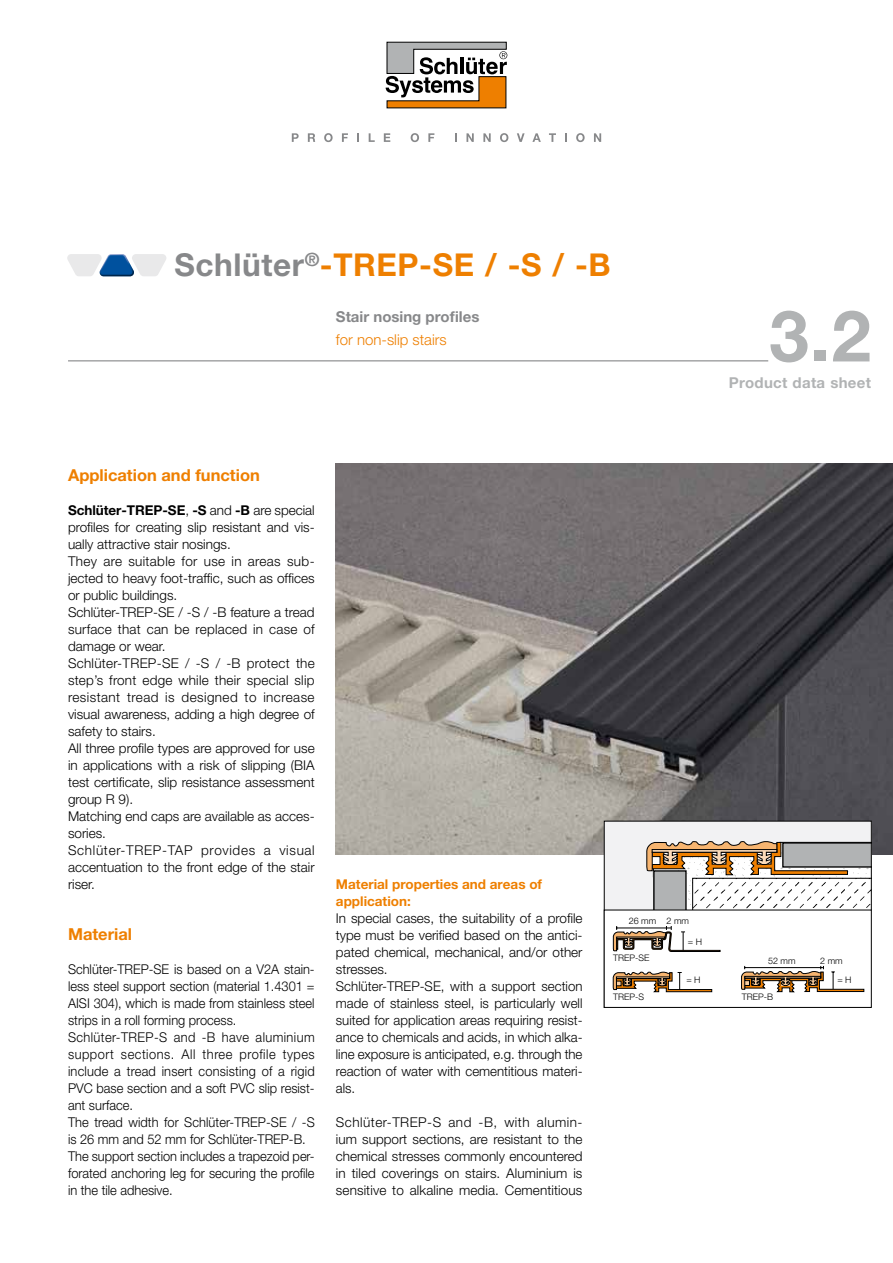
<style>
.page{position:relative;width:893px;height:1263px;background:#fff}
.page>*{position:absolute;margin:0;border:0;box-sizing:border-box;transform-origin:0 0}
.Datenblatt_Nr{font:700 71.25px "Helvetica Neue LT Pro";color:#b1b3b4}
.Titel{font:700 31.5px "Helvetica Neue LT Pro";letter-spacing:.02em;color:#ee7f00}
.Überschrift{font:700 16.5px "Helvetica Neue LT Pro";color:#ee7f00}
.Untertitel_1{font:700 15px "Helvetica Neue LT Pro";color:#87888a}
.Untertitel_2{font:300 15px "Helvetica Neue LT Pro";color:#ee7f00}
.Datenblatt_Sprachen{font:700 15px "Helvetica Neue LT Pro";letter-spacing:.02em;color:#b1b3b4}
.Fließtext{font:300 13.5px/17px "Helvetica Neue LT Pro";color:#000;text-align:justify}
.Fließtext-2{font:300 13.5px/17px "Helvetica Neue LT Pro";color:#000;text-align:justify;scale:.95 1}
.Unter-Überschrift{font:700 13.5px/17px "Helvetica Neue LT Pro";color:#ee7f00}
.Zeichnungs-Texte{font:300 9px "Helvetica Neue LT Pro";color:#000}
.Produktbeschreibung{font:300 9px "Helvetica Neue LT Pro";color:#000}
.s1{color:#87888a}
.s2{font-weight:700}
</style>
<div class="page">
<img style="left:336px;top:463px;width:557px;height:392px">
<div style="left:606px;top:823px;width:264px;height:86px;background:#f2f2f3"></div>
<div style="left:604px;top:909px;width:268px;height:99px;border:1px solid #000"></div>
<svg style="left:613px;top:841px;width:259px;height:152px"></svg>
<hr style="left:68px;top:360px;width:700px;height:1px;background:#87888a">
<svg style="left:67px;top:254px;width:99px;height:22px"></svg>
<svg style="left:386px;top:42px;width:121px;height:66px"></svg>
<svg style="left:292px;top:133px;width:7px;height:9px"></svg>
<svg style="left:308px;top:133px;width:7px;height:9px"></svg>
<svg style="left:324px;top:133px;width:9px;height:9px"></svg>
<svg style="left:342px;top:133px;width:6px;height:9px"></svg>
<svg style="left:357px;top:133px;width:2px;height:9px"></svg>
<svg style="left:369px;top:133px;width:6px;height:9px"></svg>
<svg style="left:384px;top:133px;width:6px;height:9px"></svg>
<svg style="left:411px;top:133px;width:8px;height:9px"></svg>
<svg style="left:428px;top:133px;width:6px;height:9px"></svg>
<svg style="left:455px;top:133px;width:2px;height:9px"></svg>
<svg style="left:466px;top:133px;width:8px;height:9px"></svg>
<svg style="left:483px;top:133px;width:8px;height:9px"></svg>
<svg style="left:500px;top:133px;width:8px;height:9px"></svg>
<svg style="left:517px;top:133px;width:8px;height:9px"></svg>
<svg style="left:532px;top:133px;width:9px;height:9px"></svg>
<svg style="left:549px;top:133px;width:7px;height:9px"></svg>
<svg style="left:565px;top:133px;width:2px;height:9px"></svg>
<svg style="left:576px;top:133px;width:9px;height:9px"></svg>
<svg style="left:594px;top:133px;width:7px;height:9px"></svg>
<p class="Titel" style="left:174px;top:246px;width:438px"><span class="s1">Schlüter</span><sup>®</sup>-TREP-SE / -S / -B</p>
<p class="Untertitel_1" style="left:336px;top:307px;width:145px">Stair nosing profiles</p>
<p class="Untertitel_2" style="left:336px;top:330px;width:112px">for non-slip stairs</p>
<p class="Datenblatt_Nr" style="left:769px;top:292px;width:103px">3.2</p>
<p class="Datenblatt_Sprachen" style="left:729px;top:373px;width:144px">Product data sheet</p>
<p class="Überschrift" style="left:68px;top:464px;width:193px">Application and function</p>
<p class="Fließtext" style="left:68px;top:501px;width:248px"><span class="s2">Schlüter-TREP-SE</span>, <span class="s2">-S</span> and <span class="s2">-B</span> are special profiles for creating slip resistant and vis&shy;ually attractive stair nosings.</p>
<p class="Fließtext" style="left:68px;top:552px;width:248px">They are suitable for use in areas sub&shy;jected to heavy foot-traffic, such as offices or public buildings.</p>
<p class="Fließtext" style="left:68px;top:603px;width:248px">Schlüter-TREP-SE / -S / -B feature a tread surface that can be replaced in case of damage or wear.</p>
<p class="Fließtext" style="left:68px;top:654px;width:248px">Schlüter-TREP-SE / -S / -B protect the step’s front edge while their special slip resistant tread is designed to increase visual awareness, adding a high degree of safety to stairs.</p>
<p class="Fließtext" style="left:68px;top:739px;width:248px">All three profile types are approved for use in applications with a risk of slipping (BIA test certificate, slip resistance assessment group R 9).</p>
<p class="Fließtext" style="left:68px;top:807px;width:248px">Matching end caps are available as acces&shy;sories.</p>
<p class="Fließtext" style="left:68px;top:841px;width:248px">Schlüter-TREP-TAP provides a visual accentuation to the front edge of the stair riser.</p>
<p class="Überschrift" style="left:68px;top:924px;width:66px">Material</p>
<p class="Fließtext-2" style="left:68px;top:960px;width:261px">Schlüter-TREP-SE is based on a V2A stain&shy;less steel support section (material 1.4301 = AISI 304), which is made from stainless steel strips in a roll forming process.</p>
<p class="Fließtext-2" style="left:68px;top:1028px;width:261px">Schlüter-TREP-S and -B have aluminium support sections. All three profile types include a tread insert consisting of a rigid PVC base section and a soft PVC slip resist&shy;ant surface.</p>
<p class="Fließtext-2" style="left:68px;top:1113px;width:261px">The tread width for Schlüter-TREP-SE / -S is 26 mm and 52 mm for Schlüter-TREP-B.</p>
<p class="Fließtext-2" style="left:68px;top:1147px;width:261px">The support section includes a trapezoid per&shy;forated anchoring leg for securing the profile in the tile adhesive.</p>
<p class="Unter-Überschrift" style="left:336px;top:875px;width:208px">Material properties and areas of application:</p>
<p class="Fließtext" style="left:336px;top:909px;width:248px">In special cases, the suitability of a profile type must be verified based on the antici&shy;pated chemical, mechanical, and/or other stresses.</p>
<p class="Fließtext" style="left:336px;top:977px;width:248px">Schlüter-TREP-SE, with a support section made of stainless steel, is particularly well suited for application areas requiring resist&shy;ance to chemicals and acids, in which alka&shy;line exposure is anticipated, e.g. through the reaction of water with cementitious materi&shy;als.</p>
<p class="Fließtext" style="left:336px;top:1113px;width:248px">Schlüter-TREP-S and -B, with alumin&shy;ium support sections, are resistant to the chemical stresses commonly encountered in tiled coverings on stairs. Aluminium is sensitive to alkaline media. Cementitious</p>
<p class="Zeichnungs-Texte" style="left:629px;top:915px;width:29px">26 mm</p>
<p class="Produktbeschreibung" style="left:613px;top:952px;width:38px">TREP-SE</p>
<p class="Produktbeschreibung" style="left:613px;top:991px;width:33px">TREP-S</p>
<p class="Zeichnungs-Texte" style="left:666px;top:915px;width:24px">2 mm</p>
<p class="Zeichnungs-Texte" style="left:688px;top:936px;width:16px">= H</p>
<p class="Zeichnungs-Texte" style="left:686px;top:974px;width:16px">= H</p>
<p class="Zeichnungs-Texte" style="left:768px;top:955px;width:29px">52 mm</p>
<p class="Produktbeschreibung" style="left:742px;top:991px;width:33px">TREP-B</p>
<p class="Zeichnungs-Texte" style="left:820px;top:955px;width:24px">2 mm</p>
<p class="Zeichnungs-Texte" style="left:837px;top:974px;width:16px">= H</p>
</div>
